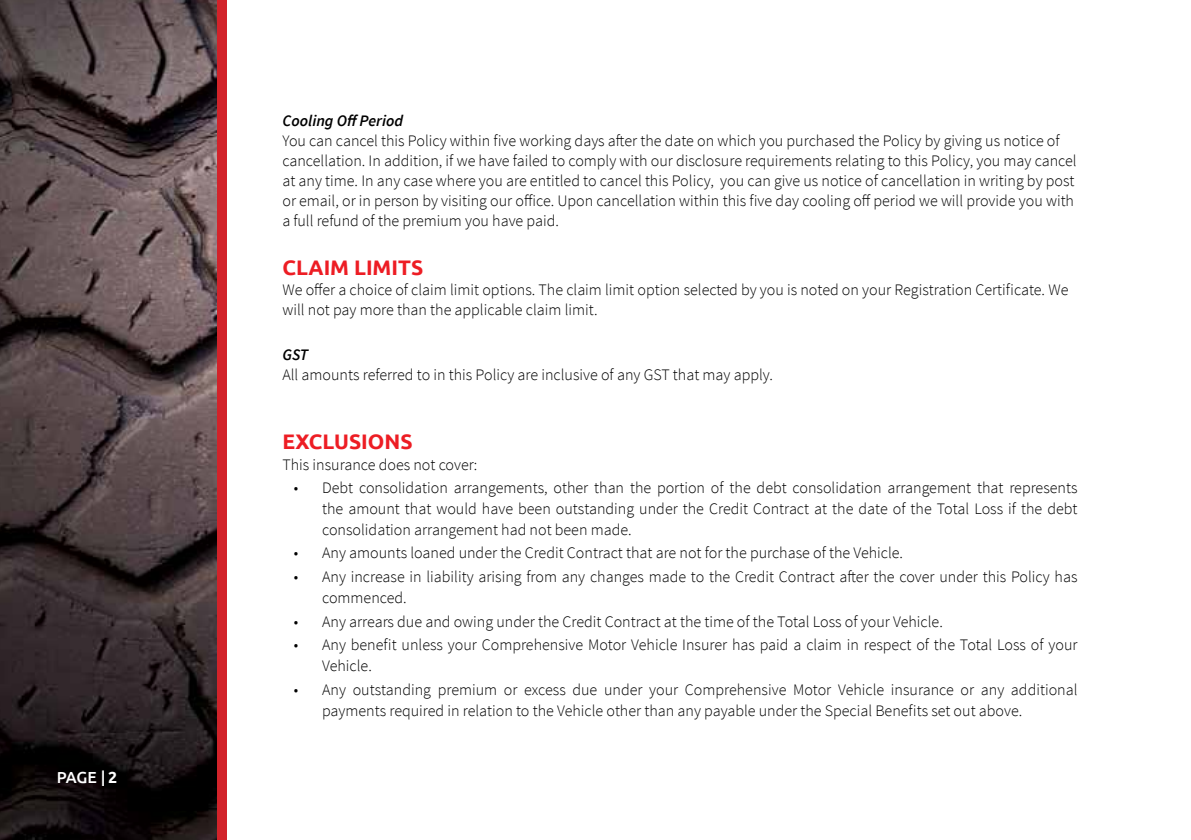
<style>
.page{position:relative;width:1191px;height:840px;background:#fff}
.page>*{position:absolute;margin:0;border:0;box-sizing:border-box;transform-origin:0 0}
.t1{font:700 21px "Ubuntu";color:#ed1d24}
.t2{font:300 16px/20px "Source Sans Pro";color:#000}
.t3{font:italic 600 16px "Source Sans Pro";color:#000}
.t4{font:500 16px "Ubuntu";color:#fff}
.s1{font-weight:700}
</style>
<div class="page">
<div style="left:0;top:0;width:227px;height:839px;background:#d2232a"></div>
<img style="left:0;top:0;width:217px;height:839px">
<p class="t4" style="left:57px;top:766px;width:62px">PAGE | <span class="s1">2</span></p>
<p class="t3" style="left:282px;top:110px;width:122px">Cooling Off Period</p>
<p class="t2" style="left:282px;top:130px;width:795px">You can cancel this Policy within five working days after the date on which you purchased the Policy by giving us notice of cancellation. In addition, if we have failed to comply with our disclosure requirements relating to this Policy, you may cancel at any time. In any case where you are entitled to cancel this Policy, you can give us notice of cancellation in writing by post or email, or in person by visiting our office. Upon cancellation within this five day cooling off period we will provide you with a full refund of the premium you have paid.</p>
<h1 class="t1" style="left:282px;top:254px;width:142px">CLAIM LIMITS</h1>
<p class="t2" style="left:282px;top:279px;width:787px">We offer a choice of claim limit options. The claim limit option selected by you is noted on your Registration Certificate. We will not pay more than the applicable claim limit.</p>
<p class="t3" style="left:282px;top:344px;width:27px">GST</p>
<p class="t2" style="left:282px;top:365px;width:492px">All amounts referred to in this Policy are inclusive of any GST that may apply.</p>
<h1 class="t1" style="left:282px;top:429px;width:132px">EXCLUSIONS</h1>
<p class="t2" style="left:282px;top:454px;width:196px">This insurance does not cover:</p>
<p class="t2" style="left:322px;top:477px;width:757px;line-height:20.8px;text-align:justify;text-indent:-28px">• Debt consolidation arrangements, other than the portion of the debt consolidation arrangement that represents the amount that would have been outstanding under the Credit Contract at the date of the Total Loss if the debt consolidation arrangement had not been made.</p>
<p class="t2" style="left:294px;top:543px;width:611px">• Any amounts loaned under the Credit Contract that are not for the purchase of the Vehicle.</p>
<p class="t2" style="left:322px;top:566px;width:757px;line-height:20.8px;text-indent:-28px">• Any increase in liability arising from any changes made to the Credit Contract after the cover under this Policy has commenced.</p>
<p class="t2" style="left:294px;top:611px;width:650px">• Any arrears due and owing under the Credit Contract at the time of the Total Loss of your Vehicle.</p>
<p class="t2" style="left:322px;top:634px;width:757px;line-height:20.8px;text-indent:-28px">• Any benefit unless your Comprehensive Motor Vehicle Insurer has paid a claim in respect of the Total Loss of your<br>Vehicle.</p>
<p class="t2" style="left:322px;top:678px;width:757px;line-height:20.8px;text-indent:-28px">• Any outstanding premium or excess due under your Comprehensive Motor Vehicle insurance or any additional payments required in relation to the Vehicle other than any payable under the Special Benefits set out above.</p>
</div>
